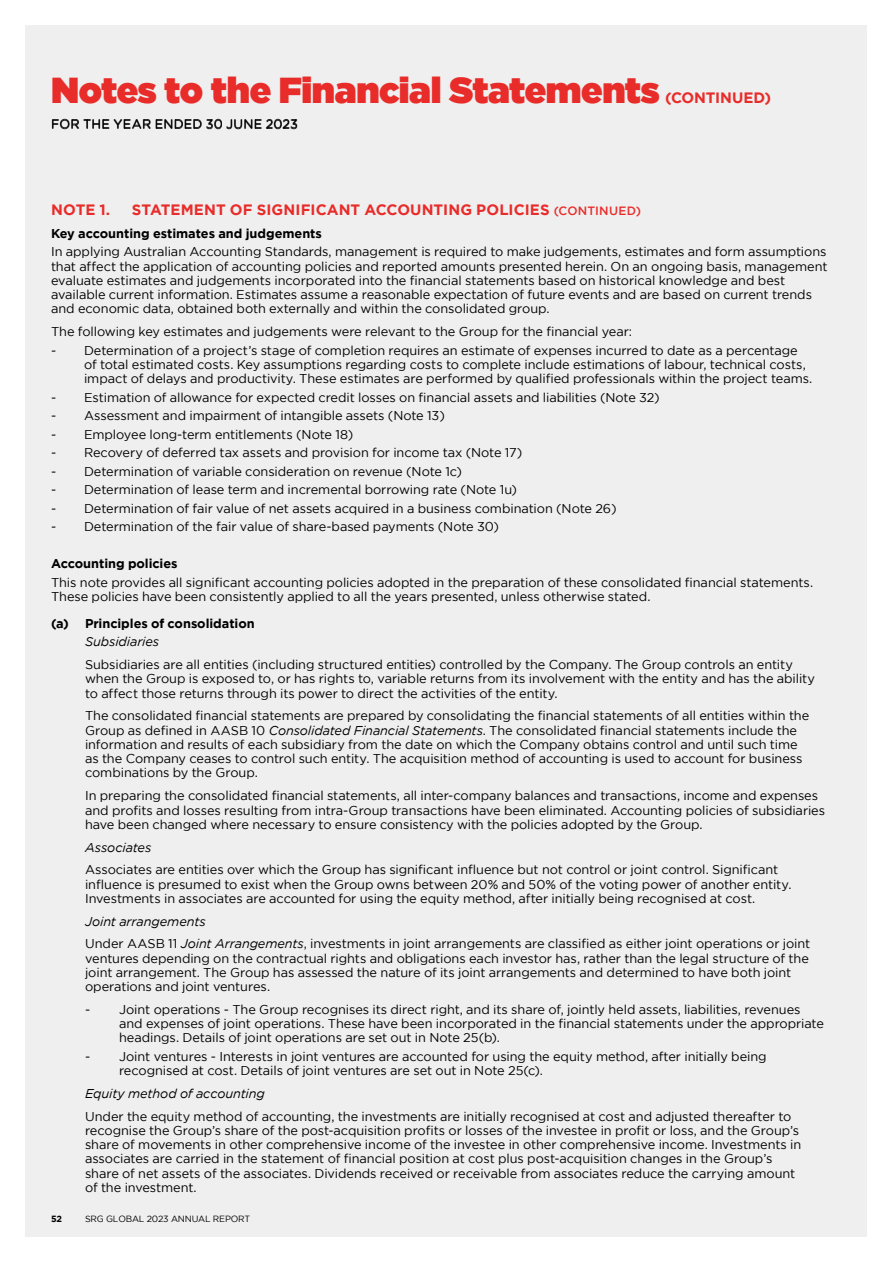
<style>
.page{position:relative;width:893px;height:1263px;background:#fff}
.page>*{position:absolute;margin:0;border:0;box-sizing:border-box;transform-origin:0 0}
.t1{font:36px "Gotham Ultra";letter-spacing:-.01em;color:#e82c2a}
.t2{font:700 15px "Gotham";letter-spacing:.005em;color:#e82c2a}
.t3{font:12.75px/14.2px "Gotham";letter-spacing:-.005em;color:#000}
.t4{font:700 12.75px "Gotham";letter-spacing:-.005em;color:#000}
.t5{font:italic 12.75px "Gotham";letter-spacing:-.01em;color:#000}
.t6{font:12.75px "Gotham";letter-spacing:.015em;color:#000}
.t7{font:9px "Gotham";letter-spacing:-.02em;color:#000}
.t8{font:700 9px "Gotham";color:#000}
.s1{font-weight:500;font-size:12px}
.s2{font-style:italic}
</style>
<div class="page">
<div style="left:26px;top:26px;width:841px;height:1211px;background:#efefef"></div>
<h1 class="t1" style="left:51px;top:69px;width:610px">Notes to the Financial Statements</h1>
<p class="t2" style="left:665px;top:89px;width:108px">(CONTINUED)</p>
<p class="t6" style="left:51px;top:117px;width:248px">FOR THE YEAR ENDED 30 JUNE 2023</p>
<p class="t2" style="left:51px;top:201px;width:60px">NOTE 1.</p>
<p class="t2" style="left:132px;top:201px;width:511px">STATEMENT OF SIGNIFICANT ACCOUNTING POLICIES <span class="s1">(CONTINUED)</span></p>
<p class="t4" style="left:51px;top:226px;width:272px">Key accounting estimates and judgements</p>
<p class="t3" style="left:51px;top:244px;width:778px">In applying Australian Accounting Standards, management is required to make judgements, estimates and form assumptions that affect the application of accounting policies and reported amounts presented herein. On an ongoing basis, management evaluate estimates and judgements incorporated into the financial statements based on historical knowledge and best available current information. Estimates assume a reasonable expectation of future events and are based on current trends and economic data, obtained both externally and within the consolidated group.</p>
<p class="t3" style="left:51px;top:324px;width:583px">The following key estimates and judgements were relevant to the Group for the financial year:</p>
<p class="t3" style="left:84px;top:343px;width:730px;text-indent:-33px">- Determination of a project’s stage of completion requires an estimate of expenses incurred to date as a percentage of total estimated costs. Key assumptions regarding costs to complete include estimations of labour, technical costs, impact of delays and productivity. These estimates are performed by qualified professionals within the project teams.</p>
<p class="t3" style="left:51px;top:390px;width:610px">- Estimation of allowance for expected credit losses on financial assets and liabilities (Note 32)</p>
<p class="t3" style="left:51px;top:408px;width:395px">- Assessment and impairment of intangible assets (Note 13)</p>
<p class="t3" style="left:51px;top:427px;width:304px">- Employee long-term entitlements (Note 18)</p>
<p class="t3" style="left:51px;top:445px;width:473px">- Recovery of deferred tax assets and provision for income tax (Note 17)</p>
<p class="t3" style="left:51px;top:464px;width:412px">- Determination of variable consideration on revenue (Note 1c)</p>
<p class="t3" style="left:51px;top:482px;width:468px">- Determination of lease term and incremental borrowing rate (Note 1u)</p>
<p class="t3" style="left:51px;top:501px;width:567px">- Determination of fair value of net assets acquired in a business combination (Note 26)</p>
<p class="t3" style="left:51px;top:519px;width:449px">- Determination of the fair value of share-based payments (Note 30)</p>
<p class="t4" style="left:51px;top:556px;width:128px">Accounting policies</p>
<p class="t3" style="left:51px;top:575px;width:764px">This note provides all significant accounting policies adopted in the preparation of these consolidated financial statements.<br>These policies have been consistently applied to all the years presented, unless otherwise stated.</p>
<p class="t4" style="left:51px;top:616px;width:205px">(a) Principles of consolidation</p>
<p class="t5" style="left:85px;top:635px;width:76px">Subsidiaries</p>
<p class="t3" style="left:85px;top:657px;width:731px">Subsidiaries are all entities (including structured entities) controlled by the Company. The Group controls an entity when the Group is exposed to, or has rights to, variable returns from its involvement with the entity and has the ability to affect those returns through its power to direct the activities of the entity.</p>
<p class="t3" style="left:85px;top:709px;width:726px">The consolidated financial statements are prepared by consolidating the financial statements of all entities within the Group as defined in AASB 10 <span class="s2">Consolidated Financial Statements</span>. The consolidated financial statements include the information and results of each subsidiary from the date on which the Company obtains control and until such time as the Company ceases to control such entity. The acquisition method of accounting is used to account for business combinations by the Group.</p>
<p class="t3" style="left:85px;top:788px;width:742px">In preparing the consolidated financial statements, all inter-company balances and transactions, income and expenses and profits and losses resulting from intra-Group transactions have been eliminated. Accounting policies of subsidiaries have been changed where necessary to ensure consistency with the policies adopted by the Group.</p>
<p class="t5" style="left:85px;top:840px;width:68px">Associates</p>
<p class="t3" style="left:85px;top:862px;width:708px">Associates are entities over which the Group has significant influence but not control or joint control. Significant influence is presumed to exist when the Group owns between 20% and 50% of the voting power of another entity.<br>Investments in associates are accounted for using the equity method, after initially being recognised at cost.</p>
<p class="t3" style="left:85px;top:909px;width:727px;line-height:22.8px"><span class="s2">Joint arrangements<br></span>Under AASB 11 <span class="s2">Joint Arrangements</span>, investments in joint arrangements are classified as either joint operations or joint</p>
<p class="t3" style="left:85px;top:951px;width:725px">ventures depending on the contractual rights and obligations each investor has, rather than the legal structure of the joint arrangement. The Group has assessed the nature of its joint arrangements and determined to have both joint operations and joint ventures.</p>
<p class="t3" style="left:119px;top:1002px;width:706px;text-indent:-34px">- Joint operations - The Group recognises its direct right, and its share of, jointly held assets, liabilities, revenues and expenses of joint operations. These have been incorporated in the financial statements under the appropriate headings. Details of joint operations are set out in Note 25(b).</p>
<p class="t3" style="left:119px;top:1049px;width:649px;text-indent:-34px">- Joint ventures - Interests in joint ventures are accounted for using the equity method, after initially being recognised at cost. Details of joint ventures are set out in Note 25(c).</p>
<p class="t5" style="left:85px;top:1086px;width:181px">Equity method of accounting</p>
<p class="t3" style="left:85px;top:1109px;width:718px">Under the equity method of accounting, the investments are initially recognised at cost and adjusted thereafter to recognise the Group’s share of the post-acquisition profits or losses of the investee in profit or loss, and the Group’s share of movements in other comprehensive income of the investee in other comprehensive income. Investments in associates are carried in the statement of financial position at cost plus post-acquisition changes in the Group’s share of net assets of the associates. Dividends received or receivable from associates reduce the carrying amount of the investment.</p>
<p class="t8" style="left:51px;top:1213px;width:13px">52</p>
<p class="t7" style="left:85px;top:1213px;width:167px">SRG GLOBAL 2023 ANNUAL REPORT</p>
</div>
